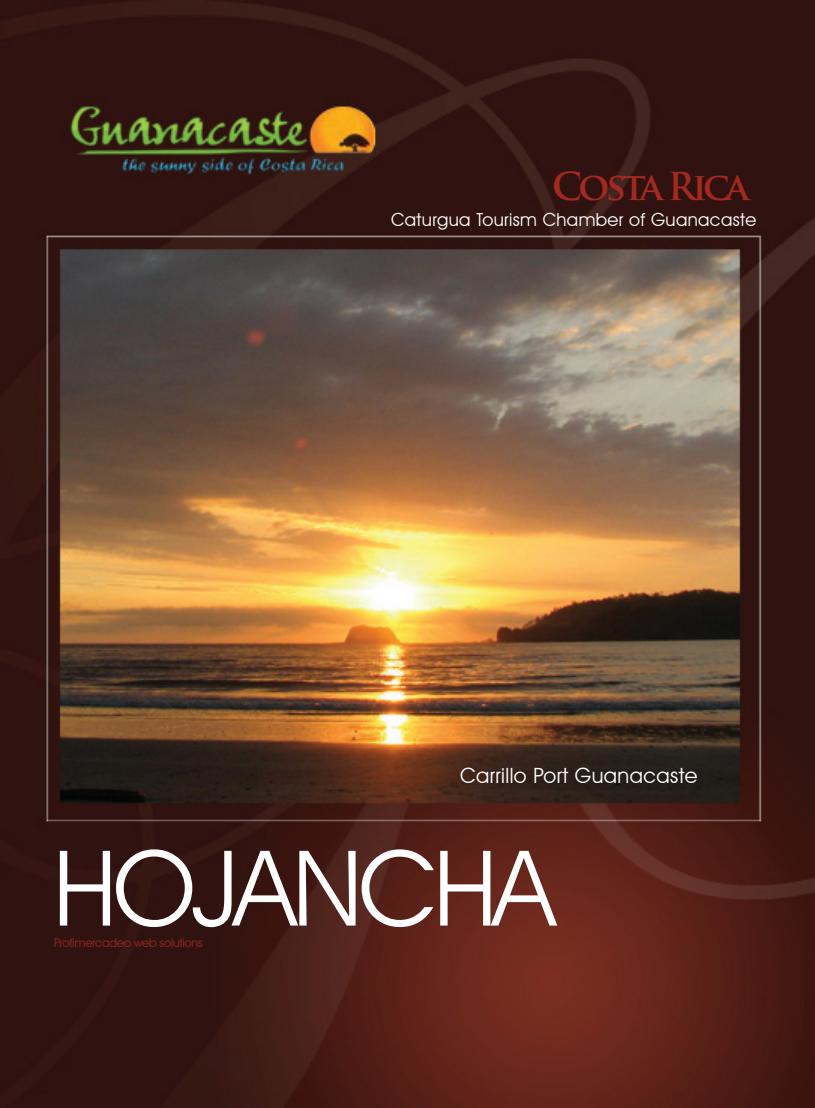
<style>
.page{position:relative;width:815px;height:1108px;background:#fff}
.page>*{position:absolute;margin:0;border:0;box-sizing:border-box;transform-origin:0 0}
.t1{font:105px "Avant Garde IT Cby BT";letter-spacing:-.04em;color:#fff}
.t2{font:700 37.5px "Trajan Pro";letter-spacing:-.1em;color:#a32921}
.t3{font:21px "Avant Garde IT Cby BT";letter-spacing:.02em;color:#fff}
.t4{font:18px "Avant Garde IT Cby BT";letter-spacing:.02em;color:#fff}
.t5{font:12px "Avant Garde IT Cby BT";letter-spacing:-.02em;color:#96281f}
</style>
<div class="page">
<img style="left:0;top:0;width:814px;height:1107px">
<h2 class="t2" style="left:552px;top:163px;width:199px">Costa Rica</h2>
<p class="t4" style="left:391px;top:208px;width:367px">Caturgua Tourism Chamber of Guanacaste</p>
<p class="t3" style="left:460px;top:763px;width:239px">Carrillo Port Guanacaste</p>
<h1 class="t1" style="left:53px;top:824px;width:504px">HOJANCHA</h1>
<p class="t5" style="left:54px;top:934px;width:150px">Profimercadeo web solutions</p>
</div>
